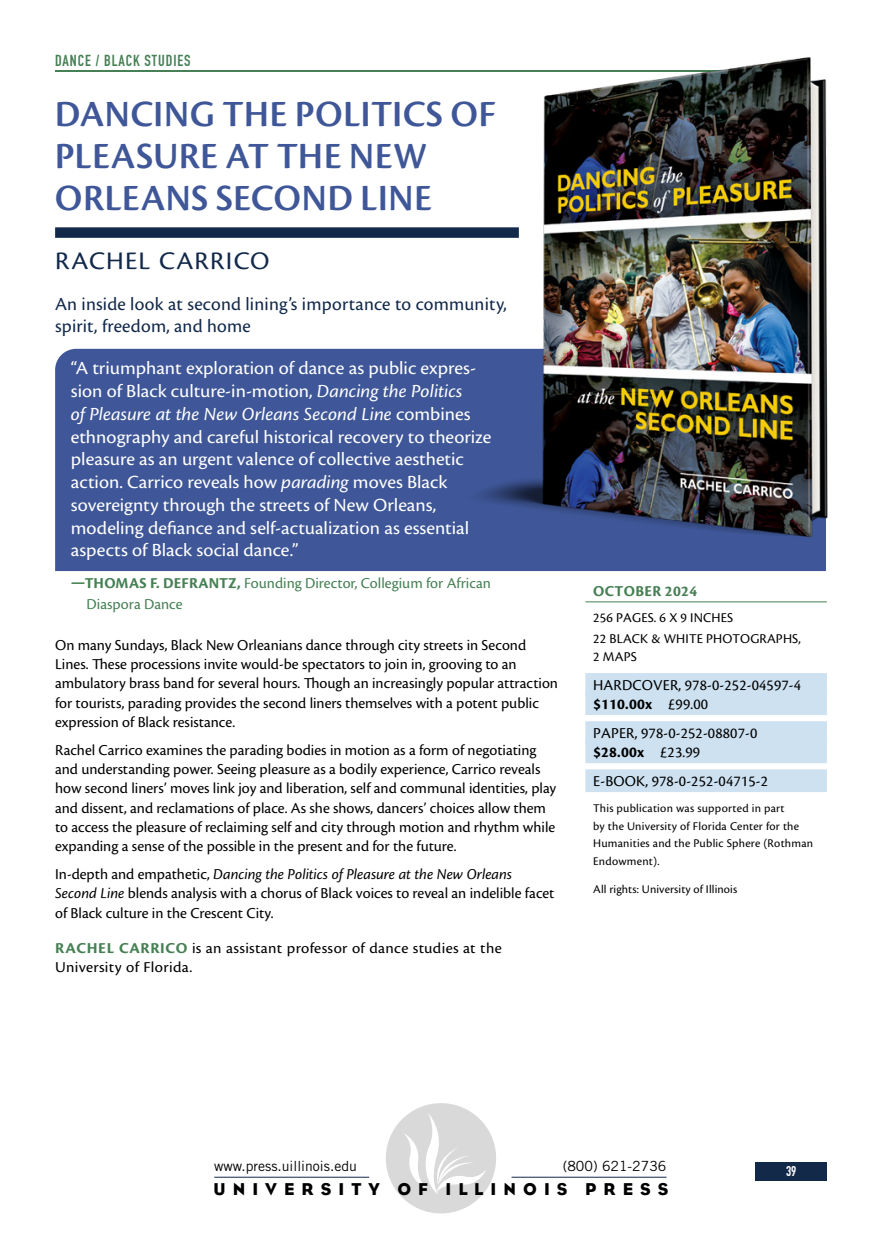
<style>
.page{position:relative;width:882px;height:1260px;background:#fff}
.page>*{position:absolute;margin:0;border:0;box-sizing:border-box;transform-origin:0 0}
.t1{font:38.5px/42px "Cronos Pro Semibold Disp";letter-spacing:.02em;color:#3f5798}
.t2{font:26.25px "Cronos Pro";letter-spacing:.045em;color:#12294a;scale:1.04 1}
.t3{font:19.25px/22.8px "Cronos Pro";color:#fff;scale:1.04 1}
.t4{font:19.25px/22.8px "Cronos Pro";letter-spacing:.01em;color:#12294a}
.t5{font:17.5px "Bureau Eagle FB Book";letter-spacing:.405em;color:#000}
.t6{font:15.75px/19.2px "Cronos Pro";color:#000}
.t7{font:15.75px/19.2px "Cronos Pro";letter-spacing:.02em;color:#000;scale:1.04 1}
.t8{font:15.75px/21px "Cronos Pro";color:#468054}
.t9{font:15.75px "DIN Engschrift Std";letter-spacing:.06em;color:#468054}
.t10{font:700 15.75px "Cronos Pro";letter-spacing:.02em;color:#468054}
.t11{font:14px/21px "Cronos Pro";letter-spacing:.01em;color:#000}
.t12{font:14px "Trade Gothic LT Std";color:#000}
.t13{font:14px "DIN Engschrift Std";color:#fff}
.t14{font:12.25px/17.5px "Cronos Pro";letter-spacing:.015em;color:#000}
.s1{font-style:italic}
.s2{font-weight:700}
.s3{font-weight:700;color:#468054}
</style>
<div class="page">
<div style="left:756px;top:1163px;width:71px;height:18px;background:#12294a"></div>
<hr style="left:512px;top:1177px;width:155px;height:1px;background:#12294a">
<hr style="left:214px;top:1177px;width:155px;height:1px;background:#12294a">
<div style="left:386px;top:1103px;width:110px;height:110px;background:#d9d9d9;border-radius:50%"></div>
<svg style="left:404px;top:1113px;width:82px;height:82px"></svg>
<hr style="left:55px;top:70px;width:747px;height:1px;background:#468054">
<div style="left:55px;top:227px;width:464px;height:11px;background:#12294a"></div>
<div style="left:55px;top:349px;width:771px;height:222px;background:#3f5798"></div>
<hr style="left:585px;top:601px;width:242px;height:1px;background:#468054">
<div style="left:585px;top:673px;width:242px;height:23px;background:#cde1f0"></div>
<div style="left:585px;top:692px;width:242px;height:23px;background:#cde1f0"></div>
<div style="left:585px;top:721px;width:242px;height:23px;background:#cde1f0"></div>
<div style="left:585px;top:740px;width:242px;height:23px;background:#cde1f0"></div>
<div style="left:585px;top:769px;width:242px;height:23px;background:#cde1f0"></div>
<img style="left:451px;top:57px;width:377px;height:483px">
<p class="t9" style="left:55px;top:52px;width:137px">DANCE / BLACK STUDIES</p>
<h1 class="t1" style="left:55px;top:93px;width:442px">DANCING THE POLITICS OF<br>PLEASURE AT THE NEW<br>ORLEANS SECOND LINE</h1>
<h2 class="t2" style="left:55px;top:246px;width:208px">RACHEL CARRICO</h2>
<p class="t4" style="left:55px;top:292px;width:453px">An inside look at second lining’s importance to community, spirit, freedom, and home</p>
<p class="t3" style="left:71px;top:357px;width:406px">“A triumphant exploration of dance as public expres&shy;sion of Black culture-in-motion, <span class="s1">Dancing the Politics<br>of Pleasure at the New Orleans Second Line</span> combines ethnography and careful historical recovery to theorize pleasure as an urgent valence of collective aesthetic action. Carrico reveals how <span class="s1">parading</span> moves Black sovereignty through the streets of New Orleans, modeling defiance and self-actualization as essential aspects of Black social dance.”</p>
<p class="t8" style="left:87px;top:572px;width:406px;text-indent:-16px"><span class="s2">—THOMAS F. DEFRANTZ,</span> Founding Director, Collegium for African<br>Diaspora Dance</p>
<p class="t6" style="left:55px;top:635px;width:504px">On many Sundays, Black New Orleanians dance through city streets in Second Lines. These processions invite would-be spectators to join in, grooving to an ambulatory brass band for several hours. Though an increasingly popular attraction for tourists, parading provides the second liners themselves with a potent public expression of Black resistance.</p>
<p class="t6" style="left:55px;top:740px;width:503px">Rachel Carrico examines the parading bodies in motion as a form of negotiating and understanding power. Seeing pleasure as a bodily experience, Carrico reveals how second liners’ moves link joy and liberation, self and communal identities, play and dissent, and reclamations of place. As she shows, dancers’ choices allow them to access the pleasure of reclaiming self and city through motion and rhythm while expanding a sense of the possible in the present and for the future.</p>
<p class="t6" style="left:55px;top:865px;width:501px">In-depth and empathetic, <span class="s1">Dancing the Politics of Pleasure at the New Orleans<br>Second Line</span> blends analysis with a chorus of Black voices to reveal an indelible facet of Black culture in the Crescent City.</p>
<p class="t7" style="left:55px;top:938px;width:431px"><span class="s3">RACHEL CARRICO</span> is an assistant professor of dance studies at the<br>University of Florida.</p>
<p class="t10" style="left:593px;top:582px;width:105px">OCTOBER 2024</p>
<p class="t11" style="left:593px;top:608px;width:209px">256 PAGES. 6 X 9 INCHES<br>22 BLACK &amp; WHITE PHOTOGRAPHS,</p>
<p class="t11" style="left:593px;top:646px;width:45px">2 MAPS</p>
<p class="t6" style="left:593px;top:675px;width:209px">HARDCOVER, 978-0-252-04597-4 <span class="s2">$110.00x</span> £99.00</p>
<p class="t6" style="left:593px;top:723px;width:166px">PAPER, 978-0-252-08807-0 <span class="s2">$28.00x</span> £23.99</p>
<p class="t6" style="left:593px;top:771px;width:176px">E-BOOK, 978-0-252-04715-2</p>
<p class="t14" style="left:593px;top:800px;width:221px">This publication was supported in part<br>by the University of Florida Center for the Humanities and the Public Sphere (Rothman Endowment).</p>
<p class="t14" style="left:593px;top:880px;width:145px">All rights: University of Illinois</p>
<p class="t12" style="left:214px;top:1158px;width:144px">www.press.uillinois.edu</p>
<p class="t12" style="left:563px;top:1158px;width:105px">(800) 621-2736</p>
<p class="t5" style="left:213px;top:1179px;width:457px">UNIVERSITY OF ILLINOIS PRESS</p>
<p class="t13" style="left:786px;top:1163px;width:12px">39</p>
</div>
